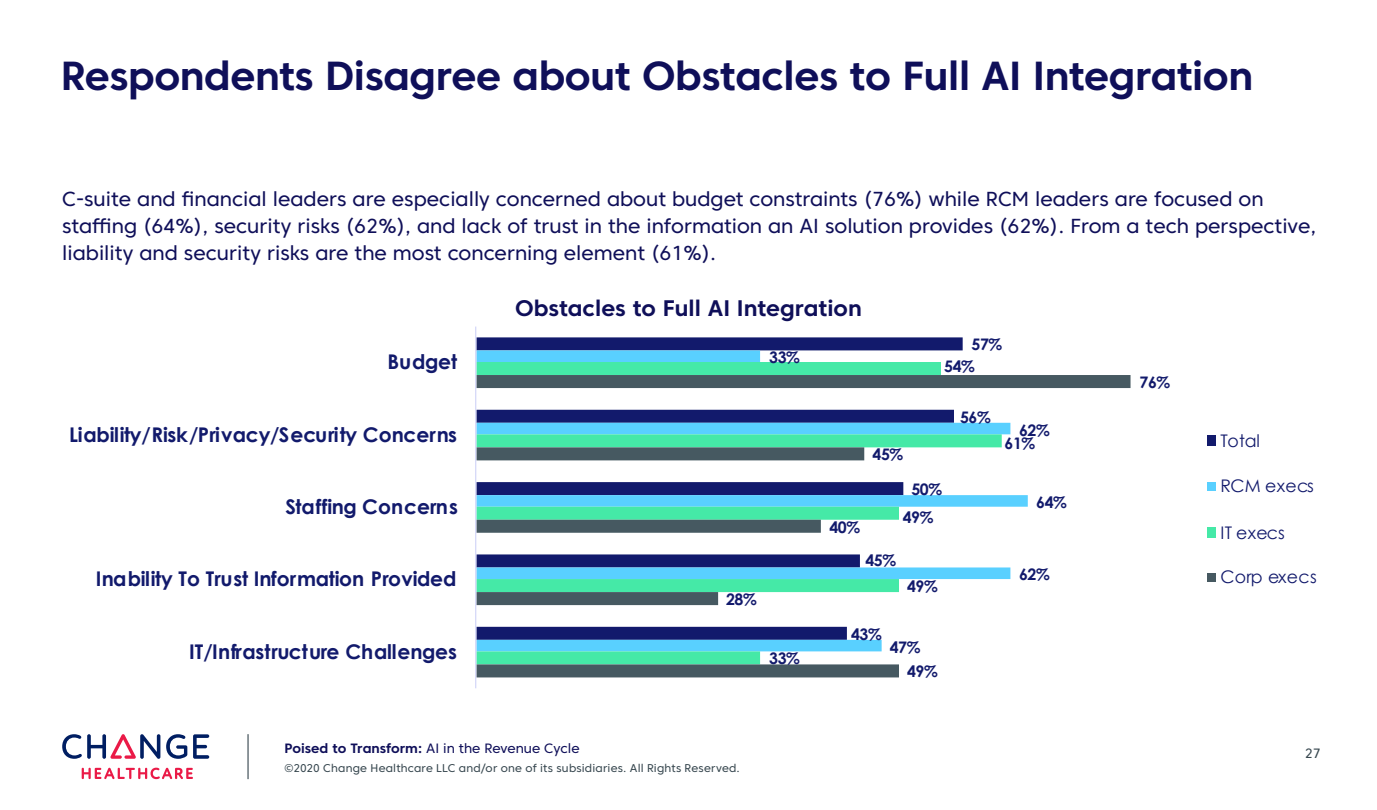
<style>
.page{position:relative;width:1377px;height:810px;background:#fff}
.page>*{position:absolute;margin:0;border:0;box-sizing:border-box;transform-origin:0 0}
.t1{font:700 40.5px "Core Sans C 65";letter-spacing:-.01em;color:#0f0f59}
.t2{font:700 22.5px "Core Sans C 65";color:#0f0f59}
.t3{font:20.25px/27px "Core Sans C 45";color:#0f0f59}
.t4{font:700 20.25px "Century Gothic";letter-spacing:.005em;color:#121a6c}
.t5{font:17.32px "Century Gothic";letter-spacing:.015em;color:#121a6c}
.t6{font:700 15.97px "Century Gothic";letter-spacing:-.025em;color:#121a6c}
.t7{font:13.5px "Core Sans C 45";color:#0f0f59}
.t8{font:13.5px "Core Sans C 45";color:#37474f}
.t9{font:11.25px "Core Sans C 45";letter-spacing:.015em;color:#37474f}
.s1{font-family:"Core Sans C 65";font-weight:700}
</style>
<div class="page">
<svg style="left:166px;top:734px;width:21px;height:25px"></svg>
<svg style="left:193px;top:734px;width:16px;height:25px"></svg>
<svg style="left:62px;top:734px;width:98px;height:25px"></svg>
<svg style="left:82px;top:768px;width:111px;height:11px"></svg>
<hr style="left:247px;top:734px;width:2px;height:45px;background:#37474f">
<svg style="left:476px;top:337px;width:487px;height:13px;background:#192170"></svg>
<svg style="left:476px;top:350px;width:487px;height:12px;fill:#59d0ff"></svg>
<div style="left:476px;top:362px;width:465px;height:13px;background:#45e9a7"></div>
<svg style="left:476px;top:375px;width:655px;height:302px"></svg>
<hr style="left:475px;top:327px;width:1px;height:361px;background:#ced1f7">
<div style="left:1207px;top:436px;width:9px;height:10px;background:#121a6c"></div>
<div style="left:1207px;top:482px;width:9px;height:9px;background:#59d0ff"></div>
<div style="left:1207px;top:527px;width:9px;height:10px;background:#45e9a7"></div>
<div style="left:1207px;top:573px;width:9px;height:9px;background:#465961"></div>
<h1 class="t1" style="left:61px;top:50px;width:1194px">Respondents Disagree about Obstacles to Full AI Integration</h1>
<p class="t3" style="left:62px;top:185px;width:1256px">C-suite and financial leaders are especially concerned about budget constraints (76%) while RCM leaders are focused on staffing (64%), security risks (62%), and lack of trust in the information an AI solution provides (62%). From a tech perspective, liability and security risks are the most concerning element (61%).</p>
<p class="t2" style="left:515px;top:294px;width:348px">Obstacles to Full AI Integration</p>
<p class="t4" style="left:388px;top:347px;width:71px">Budget</p>
<p class="t6" style="left:769px;top:346px;width:32px">33%</p>
<p class="t6" style="left:972px;top:333px;width:32px">57%</p>
<p class="t6" style="left:944px;top:354px;width:32px">54%</p>
<p class="t4" style="left:69px;top:419px;width:390px">Liability/Risk/Privacy/Security Concerns</p>
<p class="t6" style="left:873px;top:442px;width:32px">45%</p>
<p class="t6" style="left:960px;top:405px;width:32px">56%</p>
<p class="t6" style="left:1019px;top:418px;width:32px">62%</p>
<p class="t6" style="left:1005px;top:431px;width:32px">61%</p>
<p class="t4" style="left:285px;top:491px;width:174px">Staffing Concerns</p>
<p class="t6" style="left:829px;top:515px;width:32px">40%</p>
<p class="t6" style="left:911px;top:477px;width:32px">50%</p>
<p class="t6" style="left:903px;top:505px;width:32px">49%</p>
<p class="t6" style="left:1036px;top:490px;width:32px">64%</p>
<p class="t4" style="left:96px;top:564px;width:362px">Inability To Trust Information Provided</p>
<p class="t6" style="left:726px;top:587px;width:32px">28%</p>
<p class="t6" style="left:865px;top:548px;width:32px">45%</p>
<p class="t6" style="left:907px;top:574px;width:32px">49%</p>
<p class="t6" style="left:1019px;top:563px;width:32px">62%</p>
<p class="t4" style="left:189px;top:636px;width:269px">IT/Infrastructure Challenges</p>
<p class="t6" style="left:769px;top:646px;width:32px">33%</p>
<p class="t6" style="left:851px;top:622px;width:32px">43%</p>
<p class="t6" style="left:890px;top:635px;width:32px">47%</p>
<p class="t6" style="left:907px;top:659px;width:32px">49%</p>
<p class="t7" style="left:285px;top:740px;width:297px"><span class="s1">Poised to Transform:</span> AI in the Revenue Cycle</p>
<p class="t9" style="left:285px;top:761px;width:457px">©2020 Change Healthcare LLC and/or one of its subsidiaries. All Rights Reserved.</p>
<p class="t6" style="left:1140px;top:370px;width:32px">76%</p>
<p class="t5" style="left:1220px;top:429px;width:41px">Total</p>
<p class="t5" style="left:1220px;top:474px;width:95px">RCM execs</p>
<p class="t5" style="left:1220px;top:520px;width:66px">IT execs</p>
<p class="t5" style="left:1220px;top:565px;width:98px">Corp execs</p>
<p class="t8" style="left:1305px;top:745px;width:18px">27</p>
</div>
